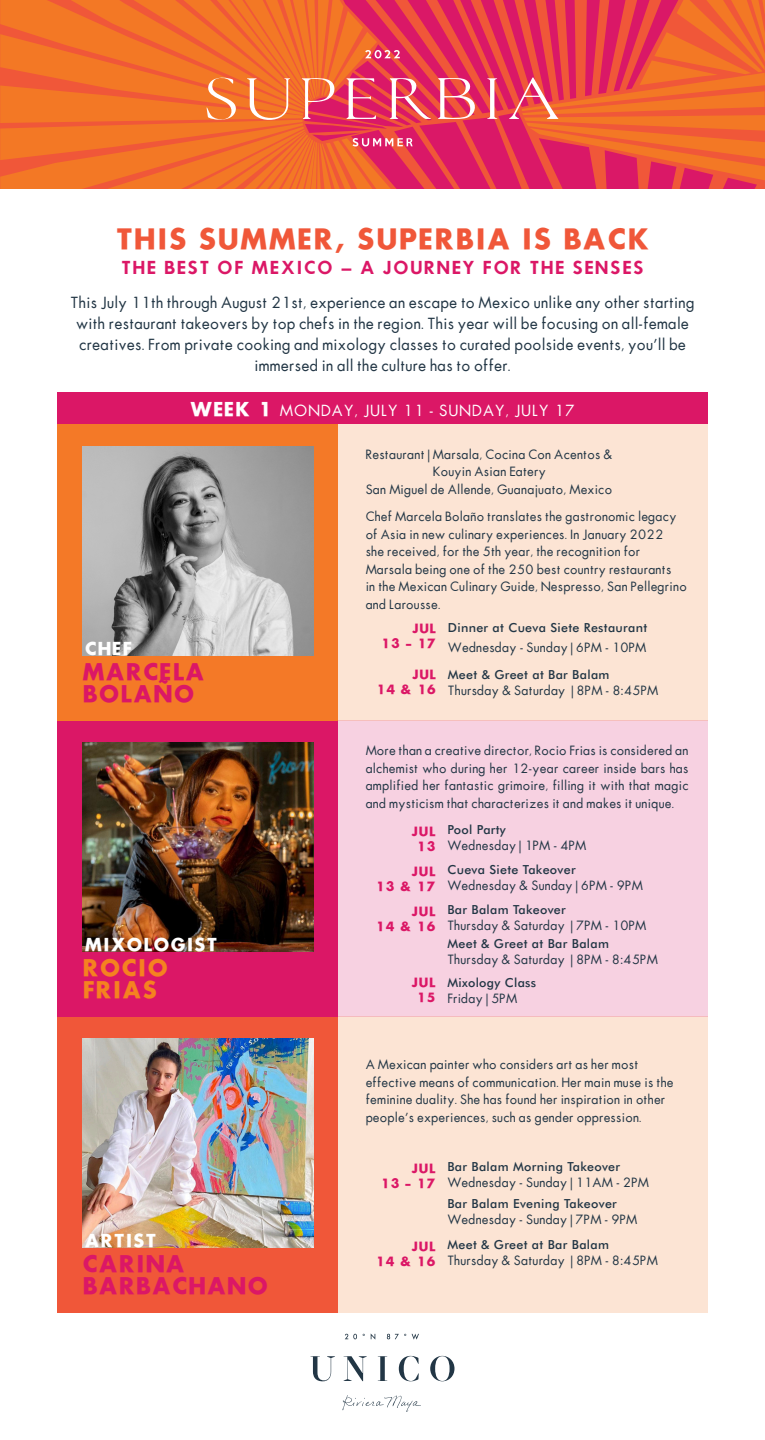
<style>
.page{position:relative;width:765px;height:1440px;background:#fff}
.page>*{position:absolute;margin:0;border:0;box-sizing:border-box;transform-origin:0 0}
.t1{font:27.5px "Futura ICG Bold";letter-spacing:.05em;color:#f05739}
.t2{font:22.5px/22.5px "Futura ICG Bold";letter-spacing:.05em;color:#db1766}
.t3{font:22.5px "Futura ICG Bold";letter-spacing:.05em;color:#f58220}
.t4{font:17.5px "Futura ICG Demi";letter-spacing:.1em;color:#db1766}
.t5{font:17.5px "Futura ICG Bold";letter-spacing:.05em;color:#fff}
.t6{font:15px/21px "Futura ICG Book";letter-spacing:.025em;color:#223645;text-align:center}
.t7{font:15px "Futura ICG Book";letter-spacing:.08em;color:#fff}
.t8{font:12.5px/17.5px "Futura ICG Book";letter-spacing:.025em;color:#223645}
.t9{font:500 12.5px "Futura BT";letter-spacing:.025em;color:#223645}
.t10{font:12.5px/15px "Futura ICG Bold";letter-spacing:.05em;color:#db1766;text-align:right}
.s1{font-family:"Futura ICG Bold";font-size:18.75px}
</style>
<div class="page">
<div style="left:338px;top:1016px;width:370px;height:296px;background:#fce4d4"></div>
<div style="left:57px;top:1016px;width:281px;height:296px;background:#f05739"></div>
<div style="left:57px;top:720px;width:281px;height:296px;background:#db1766"></div>
<div style="left:57px;top:424px;width:281px;height:296px;background:#f47927"></div>
<div style="left:57px;top:393px;width:651px;height:31px;background:#db1766"></div>
<img style="left:82px;top:1039px;width:232px;height:209px">
<img style="left:82px;top:743px;width:232px;height:209px">
<img style="left:82px;top:447px;width:231px;height:209px">
<svg style="left:0;top:0;width:765px;height:189px;background:#ec5b3e"></svg>
<div style="left:338px;top:720px;width:370px;height:296px;background:#f7d1e1"></div>
<div style="left:338px;top:424px;width:370px;height:296px;background:#fce4d4"></div>
<svg style="left:311px;top:1356px;width:24px;height:25px"></svg>
<svg style="left:344px;top:1356px;width:23px;height:25px"></svg>
<svg style="left:378px;top:1356px;width:9px;height:25px"></svg>
<svg style="left:399px;top:1356px;width:20px;height:25px"></svg>
<svg style="left:430px;top:1356px;width:25px;height:25px"></svg>
<svg style="left:345px;top:1334px;width:12px;height:5px"></svg>
<svg style="left:371px;top:1333px;width:4px;height:7px"></svg>
<svg style="left:387px;top:1334px;width:19px;height:5px"></svg>
<svg style="left:412px;top:1334px;width:7px;height:6px"></svg>
<svg style="left:343px;top:1395px;width:78px;height:17px"></svg>
<p class="t1" style="left:116px;top:219px;width:535px">THIS SUMMER, SUPERBIA IS BACK</p>
<p class="t4" style="left:121px;top:256px;width:523px">THE BEST OF MEXICO – A JOURNEY FOR THE SENSES</p>
<p class="t6" style="left:71px;top:292px;width:625px">This July 11th through August 21st, experience an escape to Mexico unlike any other starting with restaurant takeovers by top chefs in the region. This year will be focusing on all-female creatives. From private cooking and mixology classes to curated poolside events, you’ll be immersed in all the culture has to offer.</p>
<p class="t7" style="left:190px;top:400px;width:386px"><span class="s1">WEEK 1</span> MONDAY, JULY 11 - SUNDAY, JULY 17</p>
<p class="t8" style="left:366px;top:445px;width:248px;text-align:center">Restaurant | Marsala, Cocina Con Acentos &amp;<br>Kouyin Asian Eatery</p>
<p class="t8" style="left:366px;top:480px;width:248px">San Miguel de Allende, Guanajuato, Mexico</p>
<p class="t5" style="left:85px;top:637px;width:48px">CHEF</p>
<p class="t2" style="left:82px;top:660px;width:124px">MARCELA</p>
<p class="t2" style="left:82px;top:682px;width:113px">BOLAÑO</p>
<p class="t5" style="left:85px;top:933px;width:134px">MIXOLOGIST</p>
<p class="t3" style="left:82px;top:952px;width:87px">ROCIO</p>
<p class="t3" style="left:82px;top:974px;width:76px">FRIAS</p>
<p class="t5" style="left:85px;top:1229px;width:73px">ARTIST</p>
<p class="t2" style="left:82px;top:1252px;width:187px">CARINA<br>BARBACHANO</p>
<p class="t8" style="left:366px;top:508px;width:312px">Chef Marcela Bolaño translates the gastronomic legacy of Asia in new culinary experiences. In January 2022 she received, for the 5th year, the recognition for Marsala being one of the 250 best country restaurants</p>
<p class="t8" style="left:366px;top:578px;width:323px">in the Mexican Culinary Guide, Nespresso, San Pellegrino and Larousse.</p>
<p class="t10" style="left:381px;top:621px;width:57px">JUL<br>13 - 17</p>
<p class="t10" style="left:376px;top:667px;width:62px">JUL<br>14 &amp; 16</p>
<p class="t9" style="left:448px;top:620px;width:201px">Dinner at Cueva Siete Restaurant</p>
<p class="t8" style="left:448px;top:638px;width:200px">Wednesday - Sunday | 6PM - 10PM</p>
<p class="t9" style="left:448px;top:667px;width:163px">Meet &amp; Greet at Bar Balam</p>
<p class="t8" style="left:448px;top:681px;width:212px">Thursday &amp; Saturday | 8PM - 8:45PM</p>
<p class="t8" style="left:366px;top:742px;width:324px;text-align:justify">More than a creative director, Rocio Frias is considered an alchemist who during her 12-year career inside bars has amplified her fantastic grimoire, filling it with that magic and mysticism that characterizes it and makes it unique.</p>
<p class="t10" style="left:412px;top:824px;width:26px;text-align:center">JUL<br>13</p>
<p class="t10" style="left:376px;top:863px;width:62px">JUL<br>13 &amp; 17</p>
<p class="t10" style="left:376px;top:903px;width:62px">JUL<br>14 &amp; 16</p>
<p class="t10" style="left:412px;top:975px;width:26px;text-align:center">JUL<br>15</p>
<p class="t9" style="left:447px;top:822px;width:60px">Pool Party</p>
<p class="t8" style="left:447px;top:837px;width:140px">Wednesday | 1PM - 4PM</p>
<p class="t9" style="left:447px;top:862px;width:130px">Cueva Siete Takeover</p>
<p class="t8" style="left:447px;top:876px;width:197px">Wednesday &amp; Sunday | 6PM - 9PM</p>
<p class="t9" style="left:447px;top:902px;width:120px">Bar Balam Takeover</p>
<p class="t8" style="left:447px;top:916px;width:200px">Thursday &amp; Saturday | 7PM - 10PM</p>
<p class="t9" style="left:447px;top:936px;width:163px">Meet &amp; Greet at Bar Balam</p>
<p class="t8" style="left:447px;top:951px;width:212px">Thursday &amp; Saturday | 8PM - 8:45PM</p>
<p class="t9" style="left:447px;top:975px;width:90px">Mixology Class</p>
<p class="t8" style="left:447px;top:989px;width:71px">Friday | 5PM</p>
<p class="t8" style="left:366px;top:1056px;width:309px">A Mexican painter who considers art as her most effective means of communication. Her main muse is the feminine duality. She has found her inspiration in other people’s experiences, such as gender oppression.</p>
<p class="t10" style="left:380px;top:1160px;width:57px">JUL<br>13 - 17</p>
<p class="t10" style="left:376px;top:1239px;width:62px">JUL<br>14 &amp; 16</p>
<p class="t9" style="left:447px;top:1159px;width:174px">Bar Balam Morning Takeover</p>
<p class="t8" style="left:447px;top:1173px;width:203px">Wednesday - Sunday | 11AM - 2PM</p>
<p class="t9" style="left:447px;top:1196px;width:171px">Bar Balam Evening Takeover</p>
<p class="t8" style="left:447px;top:1210px;width:191px">Wednesday - Sunday | 7PM - 9PM</p>
<p class="t9" style="left:447px;top:1237px;width:163px">Meet &amp; Greet at Bar Balam</p>
<p class="t8" style="left:447px;top:1252px;width:212px">Thursday &amp; Saturday | 8PM - 8:45PM</p>
</div>
